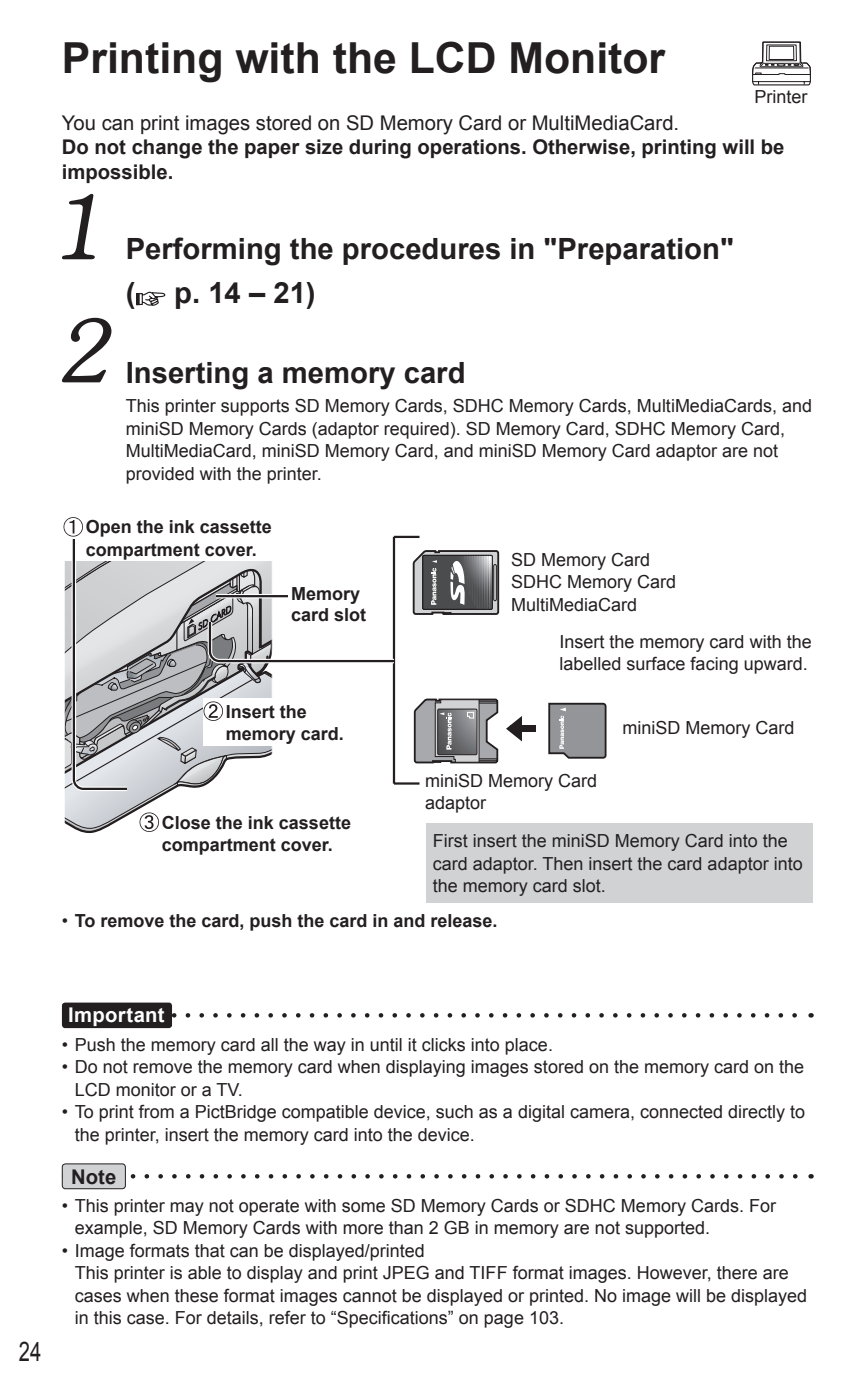
<style>
.page{position:relative;width:862px;height:1397px;background:#fff}
.page>*{position:absolute;margin:0;border:0;box-sizing:border-box;transform-origin:0 0}
.t1{font:700 42.75px "Arial";color:#231f20}
.t2{font:700 29.25px/43.9px "Arial";color:#231f20}
.t3{font:27px "Arial";color:#231f20;scale:.75 1}
.t4{font:700 20.25px/24.8px "Arial";color:#231f20}
.t5{font:20.25px "Arial";color:#231f20}
.t6{font:700 20.25px "Arial";letter-spacing:.015em;color:#fff}
.t7{font:18px/22.5px "Arial";color:#231f20}
.t8{font:700 18px/22.5px "Arial";color:#231f20}
.s1{font-weight:400}
</style>
<div class="page">
<svg style="left:62px;top:194px;width:33px;height:65px"></svg>
<svg style="left:136px;top:291px;width:30px;height:15px"></svg>
<svg style="left:136px;top:293px;width:4px;height:12px"></svg>
<svg style="left:62px;top:318px;width:49px;height:64px"></svg>
<svg style="left:172px;top:1013px;width:625px;height:4px"></svg>
<div style="left:62px;top:1002px;width:110px;height:26px;background:#231f20;border-radius:3px"></div>
<svg style="left:130px;top:1174px;width:668px;height:4px"></svg>
<div style="left:62px;top:1163px;width:63px;height:25px;background:#d1d2d4;border-radius:3px"></div>
<div style="left:62px;top:1163px;width:64px;height:26px;border:1px solid #231f20;border-radius:3px"></div>
<div style="left:426px;top:823px;width:387px;height:79px;background:#d1d2d4"></div>
<hr style="left:394px;top:536px;width:25px;height:2px;background:#231f20">
<hr style="left:394px;top:782px;width:25px;height:2px;background:#231f20">
<hr style="left:393px;top:537px;width:2px;height:246px;background:#231f20">
<svg style="left:412px;top:550px;width:88px;height:65px;background:#79797b"></svg>
<svg style="left:413px;top:698px;width:86px;height:66px;background:#939395"></svg>
<svg style="left:548px;top:702px;width:59px;height:57px;background:#8e9092"></svg>
<svg style="left:506px;top:716px;width:16px;height:25px"></svg>
<div style="left:510px;top:725px;width:26px;height:7px;background:#231f20"></div>
<svg style="left:64px;top:517px;width:330px;height:317px"></svg>
<svg style="left:752px;top:42px;width:59px;height:44px"></svg>
<svg style="left:768px;top:47px;width:1px;height:12px"></svg>
<div style="left:766px;top:45px;width:30px;height:16px;border:1px solid #231f20"></div>
<div style="left:769px;top:46px;width:25px;height:13px;background:#fff"></div>
<div style="left:769px;top:46px;width:25px;height:14px;border:1px solid #231f20"></div>
<h1 class="t1" style="left:62px;top:34px;width:605px">Printing with the LCD Monitor</h1>
<p class="t7" style="left:754px;top:85px;width:54px">Printer</p>
<p class="t5" style="left:62px;top:111px;width:619px">You can print images stored on SD Memory Card or MultiMediaCard.</p>
<p class="t4" style="left:62px;top:135px;width:724px">Do not change the paper size during operations. Otherwise, printing will be impossible.</p>
<h2 class="t2" style="left:126px;top:227px;width:609px">Performing the procedures in "Preparation" (</h2>
<h2 class="t2" style="left:174px;top:271px;width:143px">p. 14 – 21)</h2>
<h2 class="t2" style="left:126px;top:351px;width:341px">Inserting a memory card</h2>
<p class="t7" style="left:126px;top:394px;width:688px">This printer supports SD Memory Cards, SDHC Memory Cards, MultiMediaCards, and miniSD Memory Cards (adaptor required). SD Memory Card, SDHC Memory Card, MultiMediaCard, miniSD Memory Card, and miniSD Memory Card adaptor are not provided with the printer.</p>
<p class="t8" style="left:86px;top:515px;width:188px">Open the ink cassette compartment cover.</p>
<p class="t8" style="left:291px;top:584px;width:77px;line-height:20.2px">Memory card slot</p>
<p class="t8" style="left:226px;top:700px;width:120px">Insert the memory card.</p>
<p class="t8" style="left:162px;top:811px;width:191px">Close the ink cassette compartment cover.</p>
<p class="t7" style="left:511px;top:548px;width:167px">SD Memory Card<br>SDHC Memory Card<br>MultiMediaCard</p>
<p class="t7" style="left:559px;top:630px;width:254px">Insert the memory card with the labelled surface facing upward.</p>
<p class="t7" style="left:425px;top:769px;width:174px">miniSD Memory Card adaptor</p>
<p class="t7" style="left:622px;top:716px;width:174px">miniSD Memory Card</p>
<p class="t7" style="left:433px;top:829px;width:371px">First insert the miniSD Memory Card into the card adaptor. Then insert the card adaptor into the memory card slot.</p>
<p class="t8" style="left:62px;top:910px;width:437px"><span class="s1">•</span> To remove the card, push the card in and release.</p>
<h3 class="t3" style="left:19px;top:1336px;width:32px">24</h3>
<p class="t6" style="left:68px;top:1003px;width:98px">Important</p>
<p class="t7" style="left:62px;top:1033px;width:492px">• Push the memory card all the way in until it clicks into place.</p>
<p class="t7" style="left:75px;top:1055px;width:731px;text-indent:-13px">• Do not remove the memory card when displaying images stored on the memory card on the<br>LCD monitor or a TV.</p>
<p class="t7" style="left:75px;top:1100px;width:732px;text-indent:-13px">• To print from a PictBridge compatible device, such as a digital camera, connected directly to the printer, insert the memory card into the device.</p>
<p class="t4" style="left:71px;top:1164px;width:46px">Note</p>
<p class="t7" style="left:75px;top:1194px;width:703px;text-indent:-13px">• This printer may not operate with some SD Memory Cards or SDHC Memory Cards. For example, SD Memory Cards with more than 2 GB in memory are not supported.</p>
<p class="t7" style="left:75px;top:1239px;width:734px;text-indent:-13px">• Image formats that can be displayed/printed<br>This printer is able to display and print JPEG and TIFF format images. However, there are cases when these format images cannot be displayed or printed. No image will be displayed in this case. For details, refer to “Specifications” on page 103.</p>
</div>
